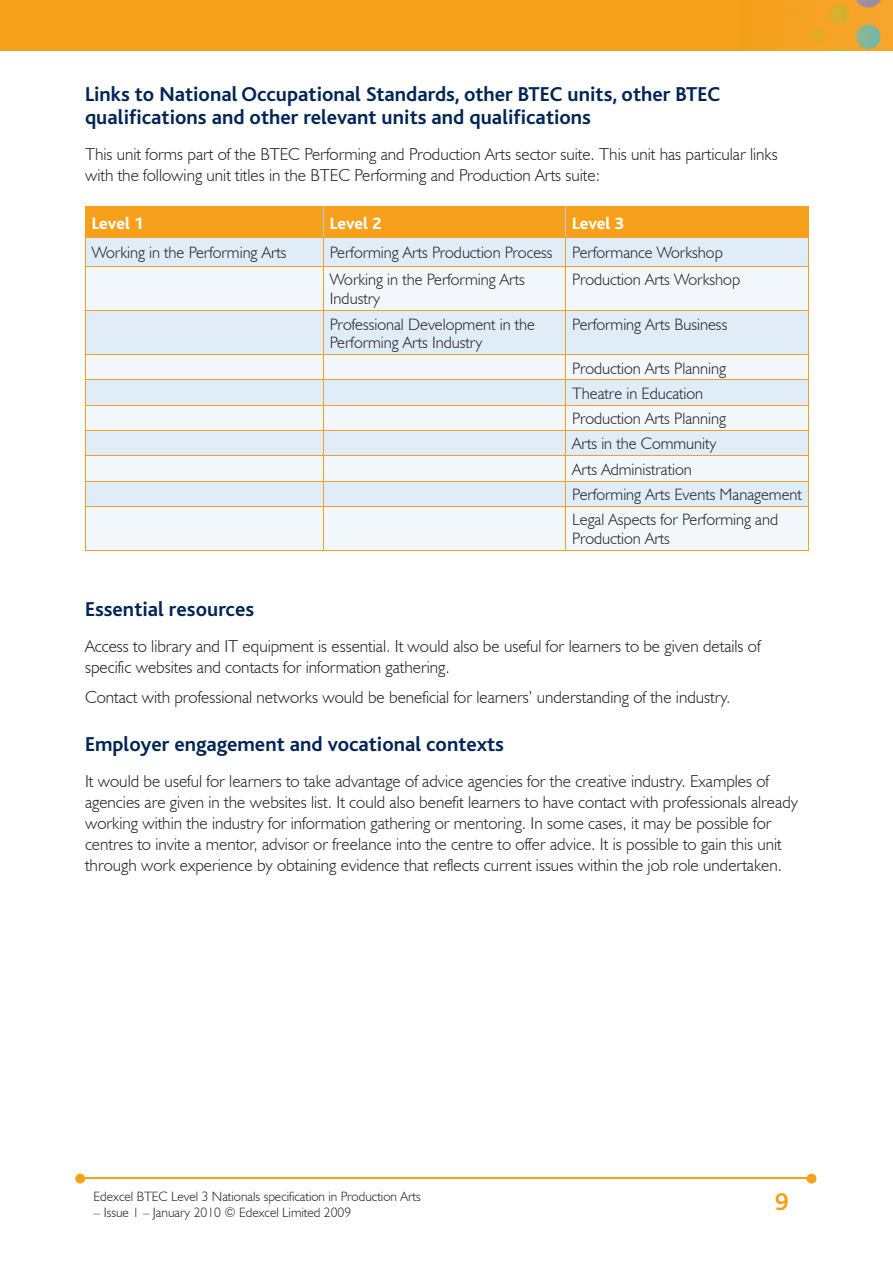
<style>
.page{position:relative;width:893px;height:1263px;background:#fff}
.page>*{position:absolute;margin:0;border:0;box-sizing:border-box;transform-origin:0 0}
.t1{font:700 25.5px "Bliss";color:#f6a01b}
.t2{font:700 21px/22.5px "Bliss";color:#002556}
.t3{font:300 17.25px/21px "Humanist 521 BT";color:#231f20}
.t4{font:800 17.25px "Bliss";letter-spacing:-.005em;color:#fff}
.t5{font:300 16.5px/25.3px "Humanist 521 BT";color:#231f20}
.t6{font:300 13.5px "Humanist 521 BT";color:#231f20}
</style>
<div class="page">
<img style="left:0;top:0;width:893px;height:51px">
<hr style="left:82px;top:1178px;width:728px;height:1px;background:#f6a01b">
<svg style="left:807px;top:1174px;width:9px;height:9px"></svg>
<svg style="left:75px;top:1174px;width:10px;height:9px"></svg>
<svg style="left:86px;top:267px;width:722px;height:283px;fill:#f2f7fb"></svg>
<hr style="left:85px;top:206px;width:239px;height:1px;background:#f6a01b">
<hr style="left:324px;top:206px;width:242px;height:1px;background:#f6a01b">
<hr style="left:566px;top:206px;width:243px;height:1px;background:#f6a01b">
<svg style="left:85px;top:207px;width:724px;height:59px;background:#ebc484"></svg>
<hr style="left:566px;top:237px;width:243px;height:1px;background:#f6a01b">
<hr style="left:85px;top:267px;width:1px;height:43px;background:#f6a01b">
<hr style="left:85px;top:266px;width:239px;height:1px;background:#f6a01b">
<hr style="left:323px;top:267px;width:1px;height:43px;background:#f6a01b">
<hr style="left:324px;top:266px;width:242px;height:1px;background:#f6a01b">
<hr style="left:566px;top:267px;width:1px;height:43px;background:#f6a01b">
<hr style="left:808px;top:267px;width:1px;height:43px;background:#f6a01b">
<hr style="left:566px;top:266px;width:243px;height:1px;background:#f6a01b">
<hr style="left:85px;top:311px;width:1px;height:43px;background:#f6a01b">
<hr style="left:85px;top:310px;width:239px;height:1px;background:#f6a01b">
<hr style="left:323px;top:311px;width:1px;height:43px;background:#f6a01b">
<hr style="left:324px;top:310px;width:242px;height:1px;background:#f6a01b">
<hr style="left:566px;top:311px;width:1px;height:43px;background:#f6a01b">
<hr style="left:808px;top:311px;width:1px;height:43px;background:#f6a01b">
<hr style="left:566px;top:310px;width:243px;height:1px;background:#f6a01b">
<hr style="left:85px;top:354px;width:239px;height:1px;background:#f6a01b">
<hr style="left:324px;top:354px;width:242px;height:1px;background:#f6a01b">
<hr style="left:566px;top:354px;width:243px;height:1px;background:#f6a01b">
<hr style="left:85px;top:380px;width:239px;height:1px;background:#f6a01b">
<hr style="left:324px;top:380px;width:242px;height:1px;background:#f6a01b">
<hr style="left:566px;top:380px;width:243px;height:1px;background:#f6a01b">
<hr style="left:85px;top:405px;width:239px;height:1px;background:#f6a01b">
<hr style="left:324px;top:405px;width:242px;height:1px;background:#f6a01b">
<hr style="left:566px;top:405px;width:243px;height:1px;background:#f6a01b">
<hr style="left:85px;top:430px;width:239px;height:1px;background:#f6a01b">
<hr style="left:324px;top:430px;width:242px;height:1px;background:#f6a01b">
<hr style="left:566px;top:430px;width:243px;height:1px;background:#f6a01b">
<hr style="left:85px;top:455px;width:239px;height:1px;background:#f6a01b">
<hr style="left:324px;top:455px;width:242px;height:1px;background:#f6a01b">
<hr style="left:566px;top:455px;width:243px;height:1px;background:#f6a01b">
<svg style="left:85px;top:355px;width:1px;height:151px"></svg>
<hr style="left:85px;top:481px;width:239px;height:1px;background:#f6a01b">
<svg style="left:323px;top:355px;width:1px;height:151px"></svg>
<hr style="left:324px;top:481px;width:242px;height:1px;background:#f6a01b">
<svg style="left:566px;top:355px;width:1px;height:151px"></svg>
<svg style="left:808px;top:355px;width:1px;height:151px"></svg>
<hr style="left:566px;top:481px;width:243px;height:1px;background:#f6a01b">
<hr style="left:85px;top:550px;width:239px;height:1px;background:#f6a01b">
<hr style="left:85px;top:507px;width:1px;height:43px;background:#f6a01b">
<hr style="left:85px;top:506px;width:239px;height:1px;background:#f6a01b">
<hr style="left:324px;top:550px;width:242px;height:1px;background:#f6a01b">
<hr style="left:323px;top:507px;width:1px;height:43px;background:#f6a01b">
<hr style="left:324px;top:506px;width:242px;height:1px;background:#f6a01b">
<hr style="left:566px;top:550px;width:243px;height:1px;background:#f6a01b">
<hr style="left:566px;top:507px;width:1px;height:43px;background:#f6a01b">
<hr style="left:808px;top:507px;width:1px;height:43px;background:#f6a01b">
<hr style="left:566px;top:506px;width:243px;height:1px;background:#f6a01b">
<p class="t2" style="left:85px;top:83px;width:637px">Links to National Occupational Standards, other BTEC units, other BTEC qualifications and other relevant units and qualifications</p>
<p class="t3" style="left:85px;top:143px;width:694px">This unit forms part of the BTEC Performing and Production Arts sector suite. This unit has particular links with the following unit titles in the BTEC Performing and Production Arts suite:</p>
<p class="t4" style="left:92px;top:214px;width:53px">Level 1</p>
<p class="t4" style="left:330px;top:214px;width:53px">Level 2</p>
<p class="t4" style="left:572px;top:214px;width:53px">Level 3</p>
<p class="t5" style="left:92px;top:239px;width:196px">Working in the Performing Arts</p>
<p class="t5" style="left:330px;top:238px;width:394px;line-height:27.5px">Performing Arts Production Process Performance Workshop<br>Working in the Performing Arts</p>
<p class="t5" style="left:330px;top:286px;width:52px">Industry</p>
<p class="t5" style="left:572px;top:267px;width:169px">Production Arts Workshop</p>
<p class="t5" style="left:330px;top:314px;width:207px;line-height:18.8px">Professional Development in the<br>Performing Arts Industry</p>
<p class="t5" style="left:572px;top:311px;width:157px">Performing Arts Business</p>
<p class="t5" style="left:572px;top:355px;width:231px">Production Arts Planning<br>Theatre in Education<br>Production Arts Planning<br>Arts in the Community<br>Arts Administration<br>Performing Arts Events Management<br>Legal Aspects for Performing and</p>
<p class="t5" style="left:572px;top:525px;width:99px">Production Arts</p>
<p class="t2" style="left:85px;top:598px;width:171px">Essential resources</p>
<p class="t3" style="left:85px;top:635px;width:677px">Access to library and IT equipment is essential. It would also be useful for learners to be given details of specific websites and contacts for information gathering.</p>
<p class="t3" style="left:85px;top:686px;width:647px">Contact with professional networks would be beneficial for learners’ understanding of the industry.</p>
<p class="t2" style="left:85px;top:734px;width:420px">Employer engagement and vocational contexts</p>
<p class="t3" style="left:85px;top:771px;width:714px">It would be useful for learners to take advantage of advice agencies for the creative industry. Examples of agencies are given in the websites list. It could also benefit learners to have contact with professionals already working within the industry for information gathering or mentoring. In some cases, it may be possible for centres to invite a mentor, advisor or freelance into the centre to offer advice. It is possible to gain this unit through work experience by obtaining evidence that reflects current issues within the job role undertaken.</p>
<p class="t6" style="left:94px;top:1188px;width:329px">Edexcel BTEC Level 3 Nationals specification in Production Arts</p>
<p class="t6" style="left:94px;top:1204px;width:259px">– Issue 1 – January 2010 © Edexcel Limited 2009</p>
<h1 class="t1" style="left:775px;top:1189px;width:15px">9</h1>
</div>
